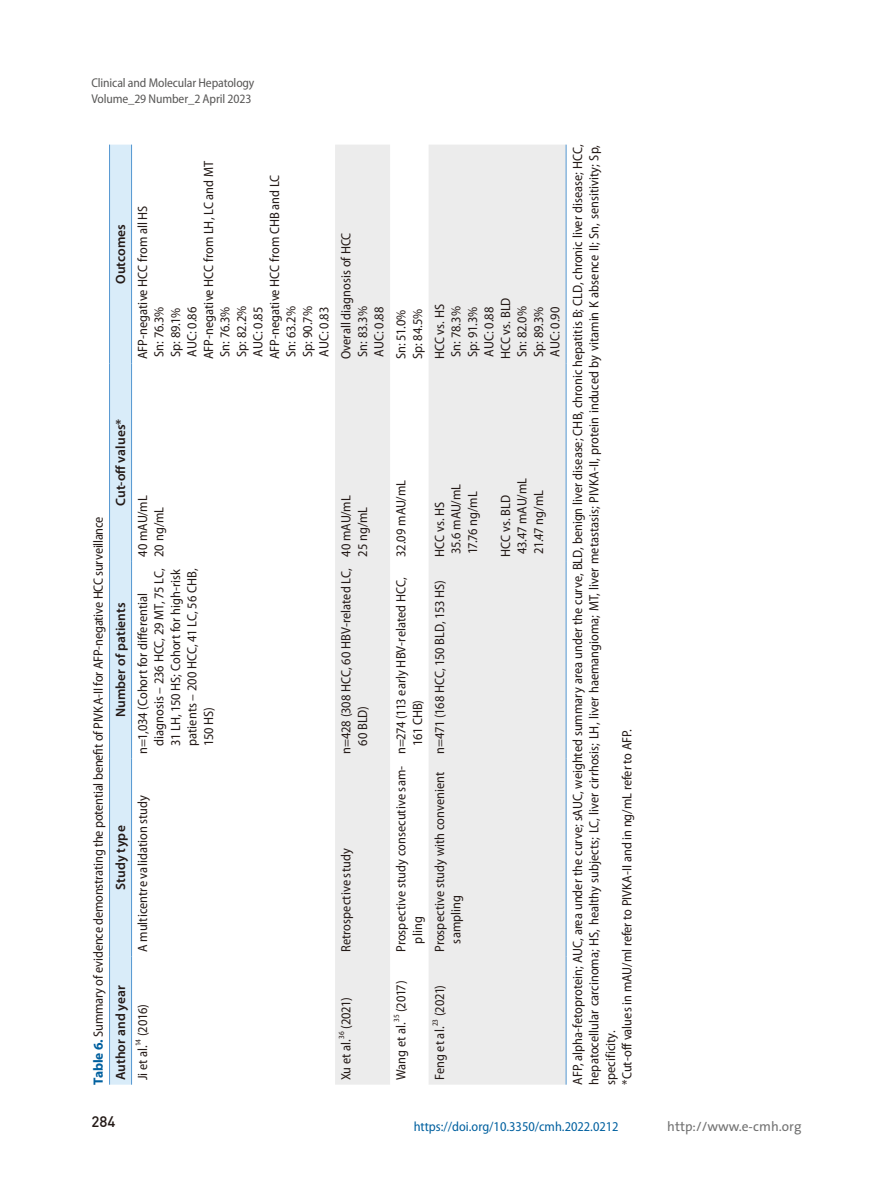
<style>
.page{position:relative;width:893px;height:1191px;background:#fff}
.page>*{position:absolute;margin:0;border:0;box-sizing:border-box;transform-origin:0 0}
.t1{font:15px "Dinmed";color:#231916}
.표내용-s{font:semi-condensed 13.5px/16.5px "Myriad Pro";letter-spacing:.005em;color:#231916}
.표설명-s{font:semi-condensed 13.5px/16.5px "Myriad Pro";color:#231916;text-align:justify}
.표와그림제목-s{font:semi-condensed 13.5px "Myriad Pro";letter-spacing:-.015em;color:#231916}
.표머리-s{font:600 13.5px "Myriad Pro";letter-spacing:.005em;color:#231916}
.t2{font:semi-condensed 13.5px "Myriad Pro";color:#00609f}
.표내용-s-2{font:semi-condensed 13.5px "Myriad Pro";letter-spacing:-.02em;color:#231916}
.t3{font:13.5px "The Sans";color:#727272}
.t4{font:semi-condensed 12.75px/15.8px "Myriad Pro";letter-spacing:-.01em;color:#595857}
.표내용-s-3{font:semi-condensed 7.8px "Myriad Pro";letter-spacing:.005em;color:#231916}
.s1{font-weight:700;font-stretch:normal;color:#00609f}
</style>
<div class="page">
<div style="left:110px;top:145px;width:21px;height:939px;background:#d9ecf9"></div>
<svg style="left:335px;top:145px;width:231px;height:939px;fill:#ececec"></svg>
<hr style="left:109px;top:956px;width:1px;height:128px;background:#5497d1">
<hr style="left:109px;top:758px;width:1px;height:198px;background:#5497d1">
<hr style="left:109px;top:561px;width:1px;height:197px;background:#5497d1">
<hr style="left:109px;top:363px;width:1px;height:198px;background:#5497d1">
<hr style="left:109px;top:145px;width:1px;height:218px;background:#5497d1">
<hr style="left:131px;top:956px;width:1px;height:128px;background:#5497d1">
<hr style="left:131px;top:758px;width:1px;height:198px;background:#5497d1">
<hr style="left:131px;top:561px;width:1px;height:197px;background:#5497d1">
<hr style="left:131px;top:363px;width:1px;height:198px;background:#5497d1">
<hr style="left:131px;top:145px;width:1px;height:218px;background:#5497d1">
<hr style="left:566px;top:956px;width:1px;height:128px;background:#5497d1">
<hr style="left:566px;top:758px;width:1px;height:198px;background:#5497d1">
<hr style="left:566px;top:561px;width:1px;height:197px;background:#5497d1">
<hr style="left:566px;top:363px;width:1px;height:198px;background:#5497d1">
<hr style="left:566px;top:145px;width:1px;height:218px;background:#5497d1">
<p class="t4" style="left:91px;top:75px;width:165px">Clinical and Molecular Hepatology<br>Volume_29 Number_2 April 2023</p>
<p class="표머리-s" style="left:112px;top:284px;width:62px;rotate:-90deg">Outcomes</p>
<p class="표내용-s" style="left:201px;top:359px;width:200px;rotate:-90deg">AFP-negative HCC from LH, LC and MT</p>
<p class="표내용-s" style="left:267px;top:359px;width:186px;rotate:-90deg">AFP-negative HCC from CHB and LC</p>
<p class="표내용-s" style="left:135px;top:359px;width:155px;rotate:-90deg">AFP-negative HCC from all HS</p>
<p class="표내용-s" style="left:217px;top:356px;width:52px;rotate:-90deg">Sn: 76.3%</p>
<p class="표내용-s" style="left:234px;top:356px;width:52px;rotate:-90deg">Sp: 82.2%</p>
<p class="표내용-s" style="left:250px;top:356px;width:51px;rotate:-90deg">AUC: 0.85</p>
<p class="표내용-s" style="left:283px;top:356px;width:52px;rotate:-90deg">Sn: 63.2%</p>
<p class="표내용-s" style="left:300px;top:356px;width:52px;rotate:-90deg">Sp: 90.7%</p>
<p class="표내용-s" style="left:316px;top:356px;width:51px;rotate:-90deg">AUC: 0.83</p>
<p class="표내용-s" style="left:151px;top:356px;width:52px;rotate:-90deg">Sn: 76.3%</p>
<p class="표내용-s" style="left:168px;top:356px;width:50px;rotate:-90deg">Sp: 89.1%</p>
<p class="표내용-s" style="left:184px;top:356px;width:52px;rotate:-90deg">AUC: 0.86</p>
<p class="표내용-s" style="left:338px;top:359px;width:128px;rotate:-90deg">Overall diagnosis of HCC</p>
<p class="표내용-s" style="left:355px;top:356px;width:52px;rotate:-90deg">Sn: 83.3%</p>
<p class="표내용-s" style="left:371px;top:356px;width:52px;rotate:-90deg">AUC: 0.88</p>
<p class="표내용-s" style="left:393px;top:359px;width:51px;rotate:-90deg">Sn: 51.0%</p>
<p class="표내용-s" style="left:410px;top:359px;width:52px;rotate:-90deg">Sp: 84.5%</p>
<p class="표내용-s" style="left:432px;top:359px;width:57px;rotate:-90deg">HCC vs. HS</p>
<p class="표내용-s" style="left:448px;top:356px;width:52px;rotate:-90deg">Sn: 78.3%</p>
<p class="표내용-s" style="left:465px;top:356px;width:51px;rotate:-90deg">Sp: 91.3%</p>
<p class="표내용-s" style="left:481px;top:356px;width:52px;rotate:-90deg">AUC: 0.88</p>
<p class="표내용-s" style="left:498px;top:359px;width:63px;rotate:-90deg">HCC vs. BLD</p>
<p class="표내용-s" style="left:514px;top:356px;width:52px;rotate:-90deg">Sn: 82.0%</p>
<p class="표내용-s" style="left:531px;top:356px;width:52px;rotate:-90deg">Sp: 89.3%</p>
<p class="표내용-s" style="left:547px;top:356px;width:51px;rotate:-90deg">AUC: 0.90</p>
<p class="표와그림제목-s" style="left:91px;top:1084px;width:569px;rotate:-90deg"><span class="s1">Table 6.</span> Summary of evidence demonstrating the potential benefit of PIVKA-II for AFP-negative HCC surveillance</p>
<p class="표머리-s" style="left:112px;top:506px;width:89px;rotate:-90deg">Cut-off values*</p>
<p class="표머리-s" style="left:112px;top:717px;width:116px;rotate:-90deg">Number of patients</p>
<p class="표내용-s" style="left:135px;top:557px;width:63px;rotate:-90deg">40 mAU/mL</p>
<p class="표내용-s" style="left:151px;top:557px;width:51px;rotate:-90deg">20 ng/mL</p>
<p class="표내용-s" style="left:135px;top:746px;width:179px;text-indent:-9px;rotate:-90deg">n=1,034 (Cohort for differential diagnosis – 236 HCC, 29 MT, 75 LC,<br>31 LH, 150 HS; Cohort for high-risk patients – 200 HCC, 41 LC, 56 CHB,<br>150 HS)</p>
<p class="표머리-s" style="left:112px;top:889px;width:66px;rotate:-90deg">Study type</p>
<p class="표내용-s" style="left:135px;top:952px;width:159px;rotate:-90deg">A multicentre validation study</p>
<p class="표머리-s" style="left:112px;top:1080px;width:97px;rotate:-90deg">Author and year</p>
<p class="표내용-s" style="left:135px;top:1036px;width:33px;rotate:-90deg">(2016)</p>
<p class="표내용-s-3" style="left:134px;top:1046px;width:9px;rotate:-90deg">14</p>
<p class="표내용-s" style="left:135px;top:1080px;width:37px;rotate:-90deg">Ji et al.</p>
<p class="표내용-s" style="left:338px;top:557px;width:63px;rotate:-90deg">40 mAU/mL</p>
<p class="표내용-s" style="left:355px;top:557px;width:51px;rotate:-90deg">25 ng/mL</p>
<p class="표내용-s" style="left:338px;top:746px;width:179px;text-indent:-9px;rotate:-90deg">n=428 (308 HCC, 60 HBV-related LC,<br>60 BLD)</p>
<p class="표내용-s" style="left:338px;top:952px;width:105px;rotate:-90deg">Retrospective study</p>
<p class="표내용-s" style="left:338px;top:1028px;width:33px;rotate:-90deg">(2021)</p>
<p class="표내용-s-3" style="left:337px;top:1039px;width:9px;rotate:-90deg">36</p>
<p class="표내용-s" style="left:338px;top:1080px;width:43px;rotate:-90deg">Xu et al.</p>
<p class="표내용-s" style="left:393px;top:557px;width:78px;rotate:-90deg">32.09 mAU/mL</p>
<p class="표내용-s" style="left:393px;top:746px;width:170px;text-indent:-9px;rotate:-90deg">n=274 (113 early HBV-related HCC,<br>161 CHB)</p>
<p class="표내용-s" style="left:393px;top:943px;width:179px;text-indent:-9px;rotate:-90deg">Prospective study consecutive sam&shy;pling</p>
<p class="표내용-s" style="left:514px;top:554px;width:78px;rotate:-90deg">43.47 mAU/mL</p>
<p class="표내용-s" style="left:531px;top:554px;width:66px;rotate:-90deg">21.47 ng/mL</p>
<p class="표내용-s" style="left:448px;top:554px;width:72px;rotate:-90deg">35.6 mAU/mL</p>
<p class="표내용-s" style="left:465px;top:554px;width:64px;rotate:-90deg">17.76 ng/mL</p>
<p class="표내용-s" style="left:498px;top:557px;width:63px;rotate:-90deg">HCC vs. BLD</p>
<p class="표내용-s" style="left:432px;top:557px;width:57px;rotate:-90deg">HCC vs. HS</p>
<p class="표내용-s-2" style="left:432px;top:754px;width:176px;rotate:-90deg">n=471 (168 HCC, 150 BLD, 153 HS)</p>
<p class="표내용-s" style="left:432px;top:943px;width:173px;text-indent:-9px;rotate:-90deg">Prospective study with convenient sampling</p>
<p class="표내용-s" style="left:393px;top:1012px;width:33px;rotate:-90deg">(2017)</p>
<p class="표내용-s-3" style="left:392px;top:1022px;width:9px;rotate:-90deg">35</p>
<p class="표내용-s" style="left:393px;top:1080px;width:59px;rotate:-90deg">Wang et al.</p>
<p class="표내용-s" style="left:432px;top:1016px;width:33px;rotate:-90deg">(2021)</p>
<p class="표내용-s-3" style="left:431px;top:1026px;width:9px;rotate:-90deg">23</p>
<p class="표내용-s" style="left:432px;top:1080px;width:55px;rotate:-90deg">Feng et al.</p>
<p class="표설명-s" style="left:570px;top:1084px;width:941px;rotate:-90deg">AFP, alpha-fetoprotein; AUC, area under the curve; sAUC, weighted summary area under the curve, BLD, benign liver disease; CHB, chronic hepatitis B; CLD, chronic liver disease; HCC, hepatocellular carcinoma; HS, healthy subjects; LC, liver cirrhosis; LH, liver haemangioma; MT, liver metastasis; PIVKA-II, protein induced by vitamin K absence II; Sn, sensitivity; Sp, specificity.</p>
<p class="표설명-s" style="left:619px;top:1084px;width:357px;rotate:-90deg">*Cut-off values in mAU/ml refer to PIVKA-II and in ng/mL refer to AFP.</p>
<p class="t1" style="left:91px;top:1112px;width:25px">284</p>
<p class="t2" style="left:414px;top:1119px;width:206px">https://doi.org/10.3350/cmh.2022.0212</p>
<p class="t3" style="left:667px;top:1115px;width:136px">http://www.e-cmh.org</p>
</div>
